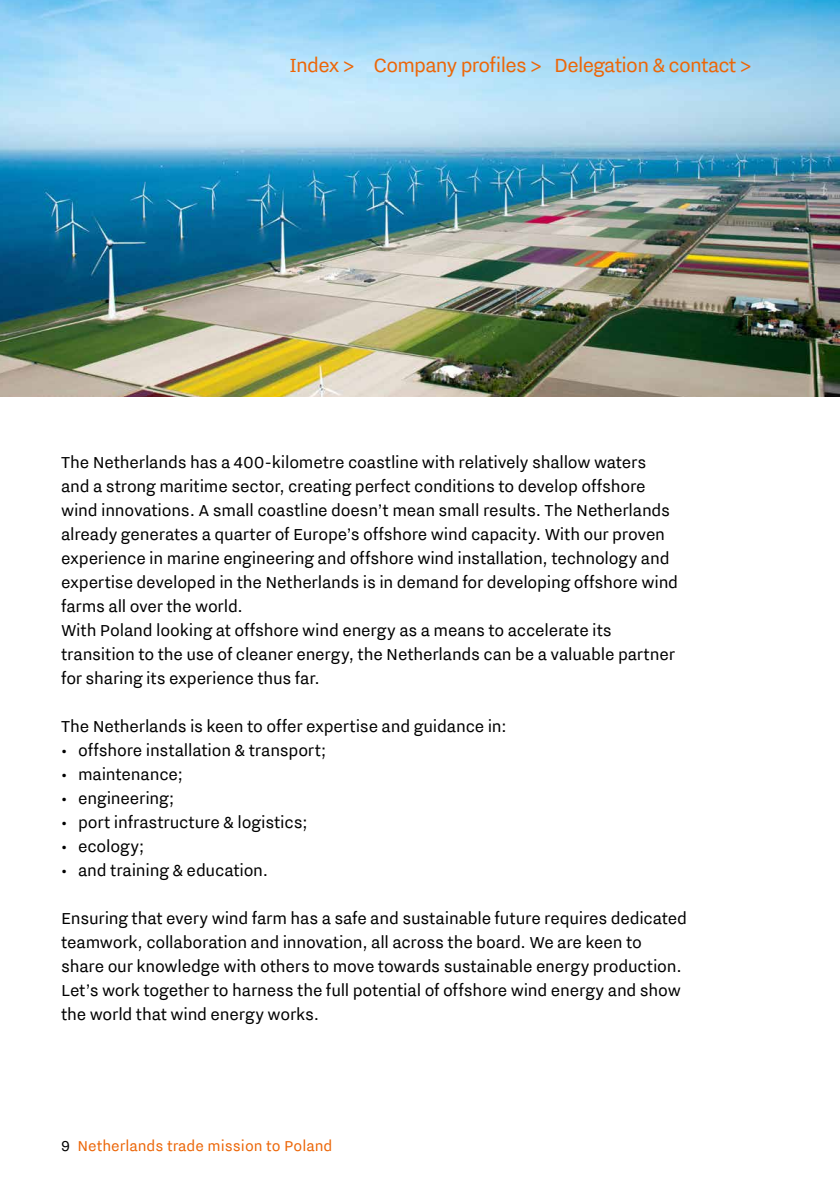
<style>
.page{position:relative;width:840px;height:1191px;background:#fff}
.page>*{position:absolute;margin:0;border:0;box-sizing:border-box;transform-origin:0 0}
.t1{font:24px "NL Nitti Grotesk";letter-spacing:-.03em;color:#ec6608}
.t2{font:20px/24px "NL Nitti Grotesk";letter-spacing:-.01em;color:#000}
.t3{font:18px "NL Nitti Grotesk";color:#ec6608}
.s1{color:#000}
</style>
<div class="page">
<img style="left:0;top:0;width:839px;height:397px">
<p class="t1" style="left:289px;top:51px;width:464px">Index &gt; Company profiles &gt; Delegation &amp; contact &gt;</p>
<p class="t2" style="left:61px;top:449px;width:618px">The Netherlands has a 400-kilometre coastline with relatively shallow waters and a strong maritime sector, creating perfect conditions to develop offshore wind innovations. A small coastline doesn’t mean small results. The Netherlands already generates a quarter of Europe’s offshore wind capacity. With our proven experience in marine engineering and offshore wind installation, technology and expertise developed in the Netherlands is in demand for developing offshore wind farms all over the world.<br>With Poland looking at offshore wind energy as a means to accelerate its transition to the use of cleaner energy, the Netherlands can be a valuable partner for sharing its experience thus far.</p>
<p class="t2" style="left:61px;top:713px;width:447px">The Netherlands is keen to offer expertise and guidance in:</p>
<p class="t2" style="left:61px;top:737px;width:267px">• offshore installation &amp; transport;</p>
<p class="t2" style="left:61px;top:761px;width:123px">• maintenance;</p>
<p class="t2" style="left:61px;top:785px;width:115px">• engineering;</p>
<p class="t2" style="left:61px;top:809px;width:248px">• port infrastructure &amp; logistics;</p>
<p class="t2" style="left:61px;top:833px;width:85px">• ecology;</p>
<p class="t2" style="left:61px;top:857px;width:208px">• and training &amp; education.</p>
<p class="t2" style="left:61px;top:905px;width:627px">Ensuring that every wind farm has a safe and sustainable future requires dedicated teamwork, collaboration and innovation, all across the board. We are keen to share our knowledge with others to move towards sustainable energy production.<br>Let’s work together to harness the full potential of offshore wind energy and show the world that wind energy works.</p>
<p class="t3" style="left:61px;top:1135px;width:273px"><span class="s1">9</span> Netherlands trade mission to Poland</p>
</div>
